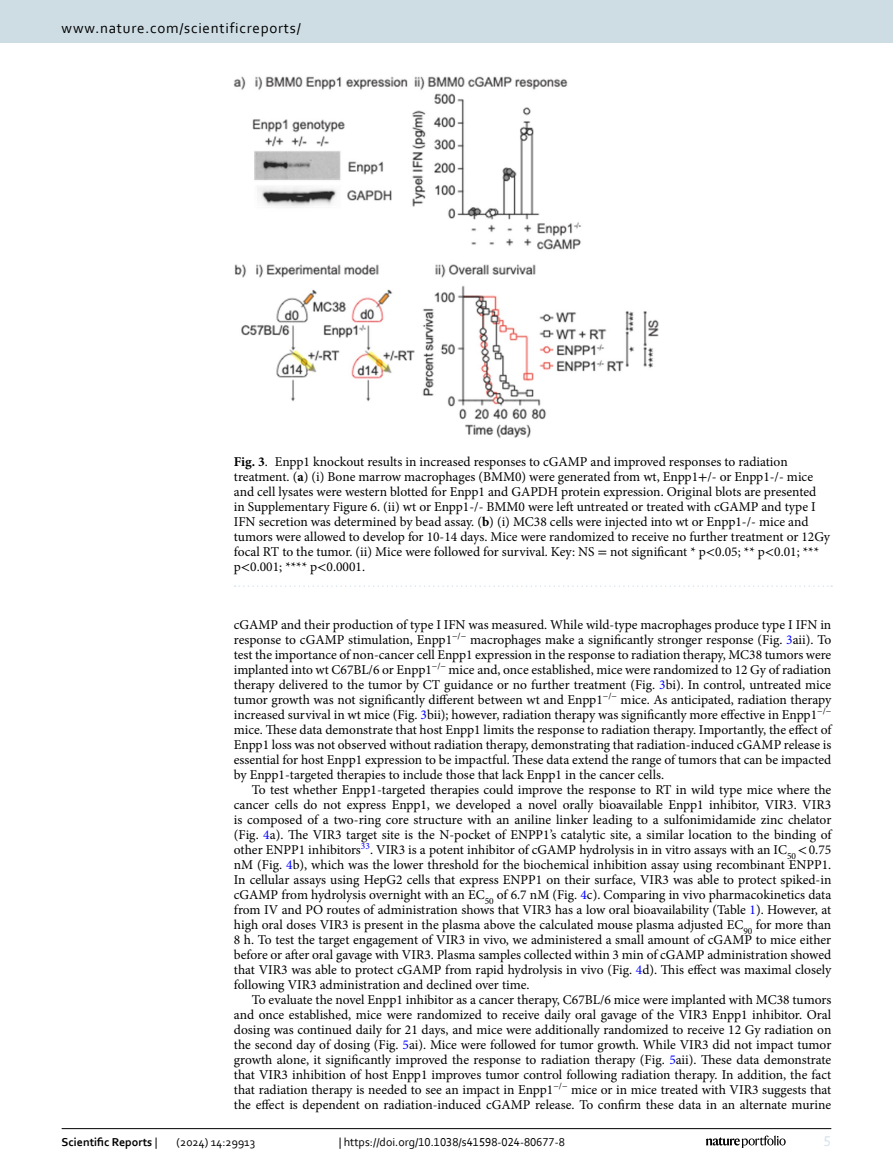
<style>
.page{position:relative;width:893px;height:1174px;background:#fff}
.page>*{position:absolute;margin:0;border:0;box-sizing:border-box;transform-origin:0 0}
.t1{font:15px "Corbel";letter-spacing:.05em;color:#000}
.t2{font:15px "Corbel";color:#d9e4eb}
.Body_Text_Indent{font:13.5px/15px "Minion Pro";color:#000;text-align:justify}
.Figure_Caption{font:13.5px/15px "Minion Pro";color:#000}
.t3{font:12px "Corbel";color:#000}
.t4{font:700 12px "Corbel";color:#000}
.s1{font-weight:700}
.s2{font-family:"STIX"}
.s3{color:#00f}
.s4{font-weight:400}
</style>
<div class="page">
<img style="left:234px;top:76px;width:425px;height:362px">
<svg style="left:235px;top:585px;width:597px;height:2px"></svg>
<hr style="left:62px;top:1128px;width:769px;height:1px;background:#000">
<svg style="left:706px;top:1135px;width:80px;height:12px"></svg>
<div style="left:0;top:0;width:893px;height:43px;background:#cedde4"></div>
<p class="t1" style="left:62px;top:18px;width:241px">www.nature.com/scientificreports/</p>
<p class="Figure_Caption" style="left:234px;top:454px;width:598px"><span class="s1">Fig. 3</span>. Enpp1 knockout results in increased responses to cGAMP and improved responses to radiation treatment. (<span class="s1">a</span>) (i) Bone marrow macrophages (BMM0) were generated from wt, Enpp1<span class="s2">+</span>/- or Enpp1-/- mice and cell lysates were western blotted for Enpp1 and GAPDH protein expression. Original blots are presented in Supplementary Figure 6. (ii) wt or Enpp1-/- BMM0 were left untreated or treated with cGAMP and type I IFN secretion was determined by bead assay. (<span class="s1">b</span>) (i) MC38 cells were injected into wt or Enpp1-/- mice and tumors were allowed to develop for 10-14 days. Mice were randomized to receive no further treatment or 12Gy focal RT to the tumor. (ii) Mice were followed for survival. Key: NS <span class="s2">=</span> not significant * p<span class="s2">&lt;</span>0.05; ** p<span class="s2">&lt;</span>0.01; *** p<span class="s2">&lt;</span>0.001; **** p<span class="s2">&lt;</span>0.0001.</p>
<p class="Body_Text_Indent" style="left:234px;top:617px;width:599px">cGAMP and their production of type I IFN was measured. While wild-type macrophages produce type I IFN in response to cGAMP stimulation, Enpp1<sup>−/−</sup> macrophages make a significantly stronger response (Fig. <span class="s3">3</span>aii). To test the importance of non-cancer cell Enpp1 expression in the response to radiation therapy, MC38 tumors were implanted into wt C67BL/6 or Enpp1<sup>−/−</sup> mice and, once established, mice were randomized to 12 Gy of radiation therapy delivered to the tumor by CT guidance or no further treatment (Fig. <span class="s3">3</span>bi). In control, untreated mice tumor growth was not significantly different between wt and Enpp1<sup>−/−</sup> mice. As anticipated, radiation therapy increased survival in wt mice (Fig. <span class="s3">3</span>bii); however, radiation therapy was significantly more effective in Enpp1<sup>−/− </sup>mice. These data demonstrate that host Enpp1 limits the response to radiation therapy. Importantly, the effect of Enpp1 loss was not observed without radiation therapy, demonstrating that radiation-induced cGAMP release is essential for host Enpp1 expression to be impactful. These data extend the range of tumors that can be impacted by Enpp1-targeted therapies to include those that lack Enpp1 in the cancer cells.</p>
<p class="Body_Text_Indent" style="left:234px;top:782px;width:599px;text-indent:18px">To test whether Enpp1-targeted therapies could improve the response to RT in wild type mice where the cancer cells do not express Enpp1, we developed a novel orally bioavailable Enpp1 inhibitor, VIR3. VIR3 is composed of a two-ring core structure with an aniline linker leading to a sulfonimidamide zinc chelator (Fig. <span class="s3">4</span>a). The VIR3 target site is the N-pocket of ENPP1’s catalytic site, a similar location to the binding of other ENPP1 inhibitors<sup>33</sup>. VIR3 is a potent inhibitor of cGAMP hydrolysis in in vitro assays with an IC<sub>50</sub> <span class="s2">&lt;</span>0.75 nM (Fig. <span class="s3">4</span>b), which was the lower threshold for the biochemical inhibition assay using recombinant ENPP1.<br>In cellular assays using HepG2 cells that express ENPP1 on their surface, VIR3 was able to protect spiked-in cGAMP from hydrolysis overnight with an EC<sub>50</sub> of 6.7 nM (Fig. <span class="s3">4</span>c). Comparing in vivo pharmacokinetics data from IV and PO routes of administration shows that VIR3 has a low oral bioavailability (Table <span class="s3">1</span>). However, at high oral doses VIR3 is present in the plasma above the calculated mouse plasma adjusted EC<sub>90</sub> for more than 8 h. To test the target engagement of VIR3 in vivo, we administered a small amount of cGAMP to mice either before or after oral gavage with VIR3. Plasma samples collected within 3 min of cGAMP administration showed that VIR3 was able to protect cGAMP from rapid hydrolysis in vivo (Fig. <span class="s3">4</span>d). This effect was maximal closely following VIR3 administration and declined over time.</p>
<p class="Body_Text_Indent" style="left:234px;top:992px;width:599px;text-indent:18px">To evaluate the novel Enpp1 inhibitor as a cancer therapy, C67BL/6 mice were implanted with MC38 tumors and once established, mice were randomized to receive daily oral gavage of the VIR3 Enpp1 inhibitor. Oral dosing was continued daily for 21 days, and mice were additionally randomized to receive 12 Gy radiation on the second day of dosing (Fig. <span class="s3">5</span>ai). Mice were followed for tumor growth. While VIR3 did not impact tumor growth alone, it significantly improved the response to radiation therapy (Fig. <span class="s3">5</span>aii). These data demonstrate that VIR3 inhibition of host Enpp1 improves tumor control following radiation therapy. In addition, the fact that radiation therapy is needed to see an impact in Enpp1<sup>−/−</sup> mice or in mice treated with VIR3 suggests that the effect is dependent on radiation-induced cGAMP release. To confirm these data in an alternate murine</p>
<p class="t4" style="left:62px;top:1134px;width:97px">Scientific Reports <span class="s4">|</span></p>
<p class="t3" style="left:177px;top:1134px;width:80px">(2024) 14:29913</p>
<p class="t3" style="left:339px;top:1134px;width:228px">| https://doi.org/10.1038/s41598-024-80677-8</p>
<p class="t2" style="left:824px;top:1132px;width:9px">5</p>
</div>
